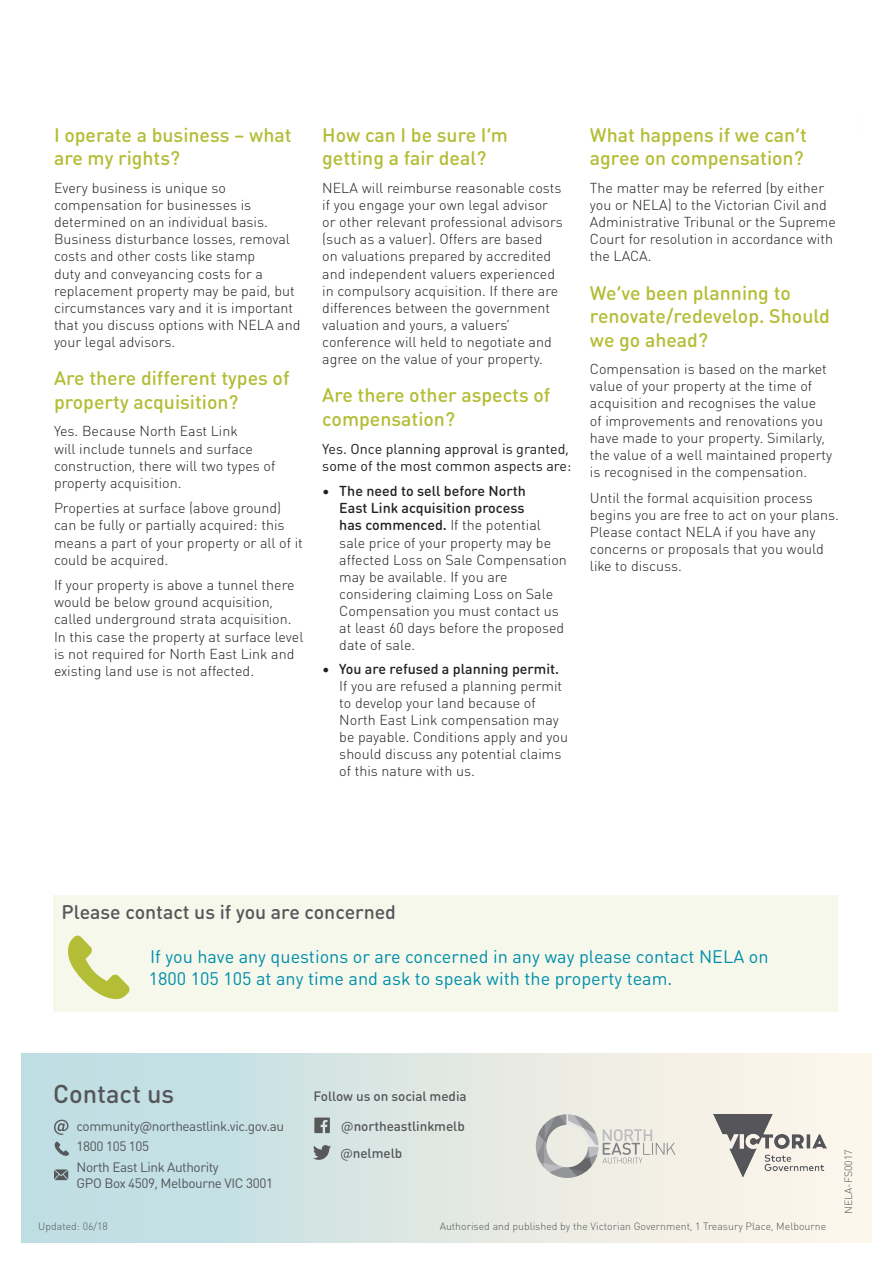
<style>
.page{position:relative;width:893px;height:1263px;background:#fff}
.page>*{position:absolute;margin:0;border:0;box-sizing:border-box;transform-origin:0 0}
.t1{font:500 25.5px "DIN Round OT";color:#55565a}
.t2{font:500 19.5px/23.4px "DIN Round OT";color:#b3bd35}
.t3{font:500 19.5px "DIN Round OT";color:#55565a}
.t4{font:18px/22.5px "DIN Round OT";color:#008eaa}
.t5{font:300 14.25px/17.1px "DIN Round OT";color:#231f20}
.t6{font:14.25px/17.1px "DIN Round OT";color:#231f20}
.t7{font:500 14.25px "DIN Round OT";color:#231f20}
.t8{font:13.5px/20.4px "DIN Round OT";letter-spacing:-.03em;color:#55565a}
.t9{font:500 13.5px/26.8px "DIN Round OT";letter-spacing:-.005em;color:#55565a}
.t10{font:300 10.5px "DIN Round OT";color:#55565a}
.s1{font-weight:500}
.s2{font-weight:400}
</style>
<div class="page">
<div style="left:22px;top:1053px;width:850px;height:189px;background:linear-gradient(to right,#badbe1,#fff6e8)"></div>
<svg style="left:54px;top:1120px;width:14px;height:15px"></svg>
<svg style="left:54px;top:1169px;width:14px;height:11px"></svg>
<svg style="left:314px;top:1117px;width:16px;height:16px"></svg>
<svg style="left:313px;top:1145px;width:18px;height:15px"></svg>
<svg style="left:54px;top:1141px;width:15px;height:15px"></svg>
<div style="left:53px;top:896px;width:785px;height:116px;background:#f7f8ec"></div>
<svg style="left:68px;top:935px;width:62px;height:65px"></svg>
<img style="left:714px;top:1114px;width:112px;height:64px">
<svg style="left:536px;top:1114px;width:139px;height:64px;background:#dad9d2"></svg>
<h2 class="t2" style="left:54px;top:123px;width:239px">I operate a business – what are my rights?</h2>
<p class="t5" style="left:54px;top:179px;width:248px">Every business is unique so compensation for businesses is determined on an individual basis.<br>Business disturbance losses, removal costs and other costs like stamp<br>duty and conveyancing costs for a replacement property may be paid, but circumstances vary and it is important that you discuss options with NELA and your legal advisors.</p>
<h2 class="t2" style="left:54px;top:366px;width:237px">Are there different types of property acquisition?</h2>
<p class="t5" style="left:54px;top:423px;width:223px">Yes. Because North East Link<br>will include tunnels and surface construction, there will two types of property acquisition.</p>
<p class="t5" style="left:54px;top:499px;width:250px">Properties at surface (above ground) can be fully or partially acquired: this means a part of your property or all of it could be acquired.</p>
<p class="t5" style="left:54px;top:576px;width:251px">If your property is above a tunnel there would be below ground acquisition, called underground strata acquisition.<br>In this case the property at surface level is not required for North East Link and existing land use is not affected.</p>
<h2 class="t2" style="left:322px;top:123px;width:187px">How can I be sure I’m getting a fair deal?</h2>
<p class="t5" style="left:322px;top:179px;width:242px">NELA will reimburse reasonable costs if you engage your own legal advisor or other relevant professional advisors (such as a valuer). Offers are based<br>on valuations prepared by accredited and independent valuers experienced in compulsory acquisition. If there are differences between the government valuation and yours, a valuers’ conference will held to negotiate and agree on the value of your property.</p>
<h2 class="t2" style="left:322px;top:383px;width:230px">Are there other aspects of compensation?</h2>
<p class="t6" style="left:322px;top:440px;width:250px">Yes. Once planning approval is granted, some of the most common aspects are:</p>
<p class="t5" style="left:339px;top:482px;width:229px;text-indent:-17px"><span class="s1">• The need to sell before North<br>East Link acquisition process<br>has commenced.</span> If the potential sale price of your property may be affected Loss on Sale Compensation may be available. If you are considering claiming Loss on Sale<br>Compensation you must contact us at least 60 days before the proposed date of sale.</p>
<p class="t7" style="left:322px;top:659px;width:238px">• You are refused a planning permit.</p>
<p class="t5" style="left:339px;top:677px;width:230px">If you are refused a planning permit to develop your land because of<br>North East Link compensation may be payable. Conditions apply and you should discuss any potential claims of this nature with us.</p>
<h2 class="t2" style="left:590px;top:123px;width:219px">What happens if we can’t agree on compensation?</h2>
<p class="t5" style="left:590px;top:179px;width:248px">The matter may be referred (by either you or NELA) to the Victorian Civil and<br>Administrative Tribunal or the Supreme<br>Court for resolution in accordance with the LACA.</p>
<h2 class="t2" style="left:590px;top:281px;width:242px">We’ve been planning to renovate/redevelop. Should we go ahead?</h2>
<p class="t5" style="left:590px;top:360px;width:244px">Compensation is based on the market value of your property at the time of acquisition and recognises the value<br>of improvements and renovations you have made to your property. Similarly, the value of a well maintained property is recognised in the compensation.</p>
<p class="t5" style="left:590px;top:489px;width:251px">Until the formal acquisition process begins you are free to act on your plans.<br>Please contact NELA if you have any concerns or proposals that you would like to discuss.</p>
<h2 class="t3" style="left:62px;top:900px;width:336px">Please contact us if you are concerned</h2>
<p class="t4" style="left:149px;top:945px;width:621px">If you have any questions or are concerned in any way please contact NELA on<br>1800 105 105 at any time and ask to speak with the property team.</p>
<h1 class="t1" style="left:53px;top:1077px;width:123px">Contact us</h1>
<p class="t8" style="left:77px;top:1115px;width:209px">community@northeastlink.vic.gov.au<br>1800 105 105<br>North East Link Authority</p>
<p class="t8" style="left:77px;top:1173px;width:198px">GPO Box 4509, Melbourne VIC 3001</p>
<p class="t10" style="left:38px;top:1219px;width:71px">Updated: 06/18</p>
<p class="t9" style="left:313px;top:1082px;width:155px">Follow us on social media</p>
<p class="t9" style="left:340px;top:1113px;width:126px"><span class="s2">@</span>northeastlinkmelb <span class="s2">@</span>nelmelb</p>
<p class="t10" style="left:440px;top:1219px;width:388px">Authorised and published by the Victorian Government, 1 Treasury Place, Melbourne</p>
<p class="t10" style="left:842px;top:1214px;width:66px;rotate:-90deg">NELA-FS0017</p>
</div>
